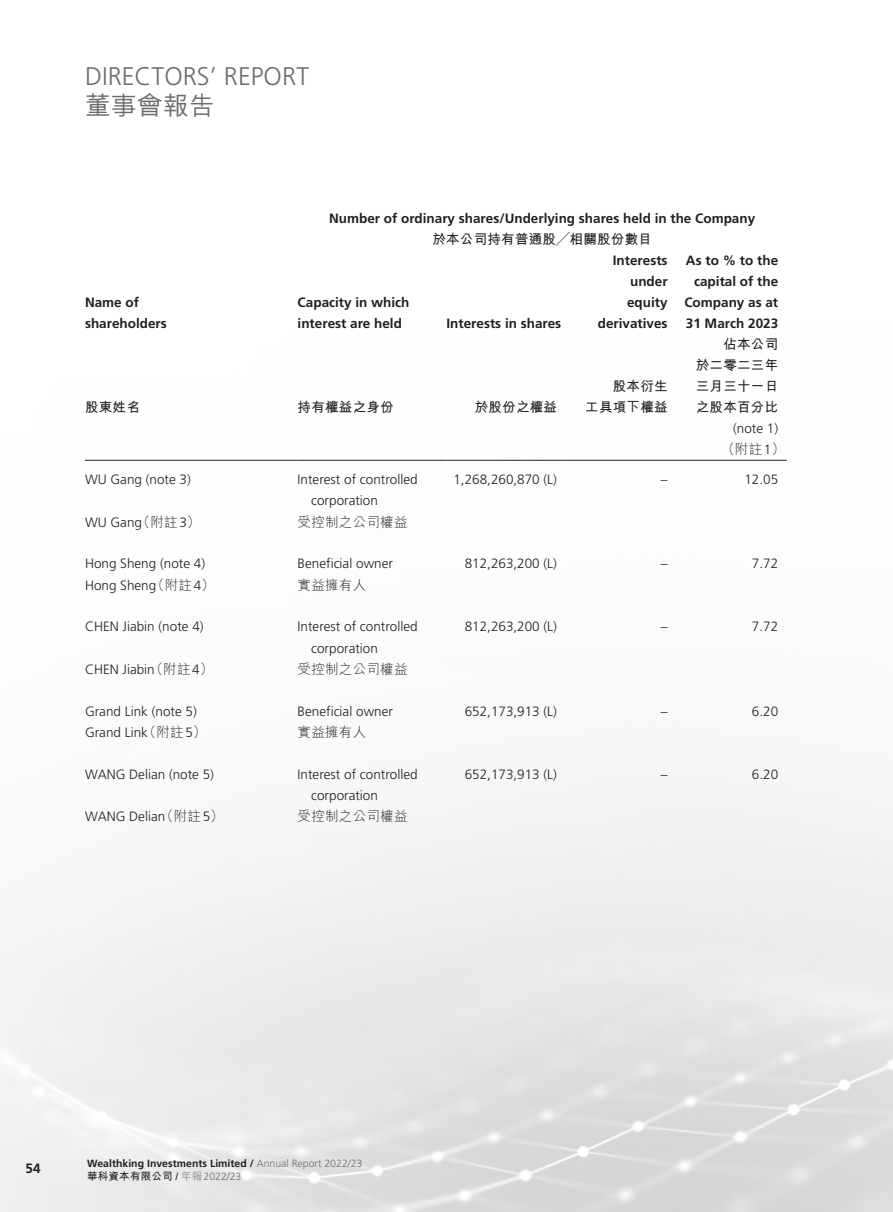
<style>
.page{position:relative;width:893px;height:1212px;background:#fff}
.page>*{position:absolute;margin:0;border:0;box-sizing:border-box;transform-origin:0 0}
.t1{font:300 25.5px "Frutiger LT Std";color:#6c6d70}
.t2{font:500 25.5px "M Hei HK";letter-spacing:.02em;color:#6c6d70}
._50_Table_txt{font:300 13.5px "Frutiger LT Std";color:#231f20}
._50_Table_txt-2{font:700 13.5px "Frutiger LT Std";color:#231f20}
._50_Table_txt-3{font:700 13.5px "M Hei HK";letter-spacing:.02em;color:#231f20}
._50_Table_txt-4{font:300 13.5px "M Hei HK";letter-spacing:.02em;color:#231f20}
.t3{font:700 10.5px "Frutiger LT Std";color:#231f20}
.t4{font:700 10.5px "M Hei HK";letter-spacing:.02em;color:#231f20}
.s1{font-family:"Frutiger LT Std"}
.s2{font-family:"M Hei HK"}
.s3{font-weight:300;color:#6c6d70}
.s4{font-family:"Frutiger LT Std";font-stretch:condensed}
.s5{font-family:"Frutiger LT Std";font-weight:300;color:#6c6d70}
</style>
<div class="page">
<hr style="left:85px;top:460px;width:213px;height:1px;background:#231f20">
<hr style="left:298px;top:460px;width:148px;height:1px;background:#231f20">
<hr style="left:446px;top:460px;width:119px;height:1px;background:#231f20">
<hr style="left:565px;top:460px;width:111px;height:1px;background:#231f20">
<hr style="left:676px;top:460px;width:111px;height:1px;background:#231f20">
<h1 class="t1" style="left:85px;top:62px;width:226px">DIRECTORS’ REPORT</h1>
<h1 class="t2" style="left:85px;top:87px;width:131px">董事會報告</h1>
<p class="_50_Table_txt-2" style="left:329px;top:210px;width:428px">Number of ordinary shares/Underlying shares held in the Company</p>
<p class="_50_Table_txt-3" style="left:432px;top:230px;width:221px">於本公司持有普通股╱相關股份數目</p>
<p class="_50_Table_txt-2" style="left:85px;top:294px;width:56px">Name of</p>
<p class="_50_Table_txt-2" style="left:85px;top:315px;width:83px">shareholders</p>
<p class="_50_Table_txt-2" style="left:298px;top:294px;width:113px">Capacity in which</p>
<p class="_50_Table_txt-2" style="left:298px;top:315px;width:106px">interest are held</p>
<p class="_50_Table_txt-2" style="left:446px;top:315px;width:116px">Interests in shares</p>
<p class="_50_Table_txt-3" style="left:85px;top:398px;width:56px">股東姓名</p>
<p class="_50_Table_txt-3" style="left:298px;top:398px;width:98px">持有權益之身份</p>
<p class="_50_Table_txt-3" style="left:475px;top:398px;width:84px">於股份之權益</p>
<p class="_50_Table_txt-2" style="left:613px;top:252px;width:56px">Interests</p>
<p class="_50_Table_txt-2" style="left:630px;top:273px;width:39px">under</p>
<p class="_50_Table_txt-2" style="left:627px;top:294px;width:42px">equity</p>
<p class="_50_Table_txt-2" style="left:598px;top:315px;width:71px">derivatives</p>
<p class="_50_Table_txt-3" style="left:613px;top:377px;width:56px">股本衍生</p>
<p class="_50_Table_txt-3" style="left:585px;top:398px;width:84px">工具項下權益</p>
<p class="_50_Table_txt-2" style="left:686px;top:252px;width:94px">As to % to the</p>
<p class="_50_Table_txt-2" style="left:694px;top:273px;width:86px">capital of the</p>
<p class="_50_Table_txt-2" style="left:684px;top:294px;width:95px">Company as at</p>
<p class="_50_Table_txt-2" style="left:686px;top:315px;width:94px">31 March 2023</p>
<p class="_50_Table_txt-3" style="left:723px;top:335px;width:56px">佔本公司</p>
<p class="_50_Table_txt-3" style="left:696px;top:356px;width:84px">於二零二三年</p>
<p class="_50_Table_txt-3" style="left:696px;top:377px;width:84px">三月三十一日</p>
<p class="_50_Table_txt-3" style="left:696px;top:398px;width:84px">之股本百分比</p>
<p class="_50_Table_txt" style="left:733px;top:420px;width:47px">(note 1)</p>
<p class="_50_Table_txt-4" style="left:721px;top:443px;width:65px">（附註<span class="s1">1</span>）</p>
<p class="_50_Table_txt" style="left:85px;top:472px;width:107px">WU Gang (note 3)</p>
<p class="_50_Table_txt" style="left:298px;top:472px;width:122px">Interest of controlled</p>
<p class="_50_Table_txt" style="left:311px;top:493px;width:68px">corporation</p>
<p class="_50_Table_txt" style="left:453px;top:472px;width:105px">1,268,260,870 (L)</p>
<p class="_50_Table_txt" style="left:661px;top:472px;width:8px">–</p>
<p class="_50_Table_txt" style="left:744px;top:472px;width:35px">12.05</p>
<p class="_50_Table_txt" style="left:85px;top:515px;width:117px">WU Gang<span class="s2">（附註</span>3<span class="s2">）</span></p>
<p class="_50_Table_txt-4" style="left:298px;top:515px;width:111px">受控制之公司權益</p>
<p class="_50_Table_txt" style="left:85px;top:556px;width:122px">Hong Sheng (note 4)</p>
<p class="_50_Table_txt" style="left:298px;top:556px;width:97px">Beneficial owner</p>
<p class="_50_Table_txt" style="left:465px;top:556px;width:94px">812,263,200 (L)</p>
<p class="_50_Table_txt" style="left:661px;top:556px;width:8px">–</p>
<p class="_50_Table_txt" style="left:752px;top:556px;width:28px">7.72</p>
<p class="_50_Table_txt" style="left:85px;top:578px;width:131px">Hong Sheng<span class="s2">（附註</span>4<span class="s2">）</span></p>
<p class="_50_Table_txt-4" style="left:298px;top:578px;width:70px">實益擁有人</p>
<p class="_50_Table_txt" style="left:85px;top:619px;width:120px">CHEN Jiabin (note 4)</p>
<p class="_50_Table_txt" style="left:298px;top:619px;width:122px">Interest of controlled</p>
<p class="_50_Table_txt" style="left:311px;top:640px;width:68px">corporation</p>
<p class="_50_Table_txt" style="left:465px;top:619px;width:94px">812,263,200 (L)</p>
<p class="_50_Table_txt" style="left:661px;top:619px;width:8px">–</p>
<p class="_50_Table_txt" style="left:752px;top:619px;width:28px">7.72</p>
<p class="_50_Table_txt" style="left:85px;top:662px;width:130px">CHEN Jiabin<span class="s2">（附註</span>4<span class="s2">）</span></p>
<p class="_50_Table_txt-4" style="left:298px;top:662px;width:111px">受控制之公司權益</p>
<p class="_50_Table_txt" style="left:85px;top:703px;width:113px">Grand Link (note 5)</p>
<p class="_50_Table_txt" style="left:298px;top:703px;width:97px">Beneficial owner</p>
<p class="_50_Table_txt" style="left:465px;top:703px;width:94px">652,173,913 (L)</p>
<p class="_50_Table_txt" style="left:661px;top:703px;width:8px">–</p>
<p class="_50_Table_txt" style="left:752px;top:703px;width:28px">6.20</p>
<p class="_50_Table_txt" style="left:85px;top:725px;width:123px">Grand Link<span class="s2">（附註</span>5<span class="s2">）</span></p>
<p class="_50_Table_txt-4" style="left:298px;top:725px;width:70px">實益擁有人</p>
<p class="_50_Table_txt" style="left:85px;top:766px;width:131px">WANG Delian (note 5)</p>
<p class="_50_Table_txt" style="left:298px;top:766px;width:122px">Interest of controlled</p>
<p class="_50_Table_txt" style="left:311px;top:787px;width:68px">corporation</p>
<p class="_50_Table_txt" style="left:465px;top:766px;width:94px">652,173,913 (L)</p>
<p class="_50_Table_txt" style="left:661px;top:766px;width:8px">–</p>
<p class="_50_Table_txt" style="left:752px;top:766px;width:28px">6.20</p>
<p class="_50_Table_txt" style="left:85px;top:809px;width:140px">WANG Delian<span class="s2">（附註</span>5<span class="s2">）</span></p>
<p class="_50_Table_txt-4" style="left:298px;top:809px;width:111px">受控制之公司權益</p>
<p class="_50_Table_txt-2" style="left:25px;top:1161px;width:17px">54</p>
<p class="t3" style="left:87px;top:1157px;width:277px">Wealthking Investments Limited / <span class="s3">Annual Report 2022/23</span></p>
<p class="t4" style="left:87px;top:1168px;width:156px">華科資本有限公司 <span class="s4">/</span> <span class="s3">年報</span><span class="s5">2022/23</span></p>
</div>
